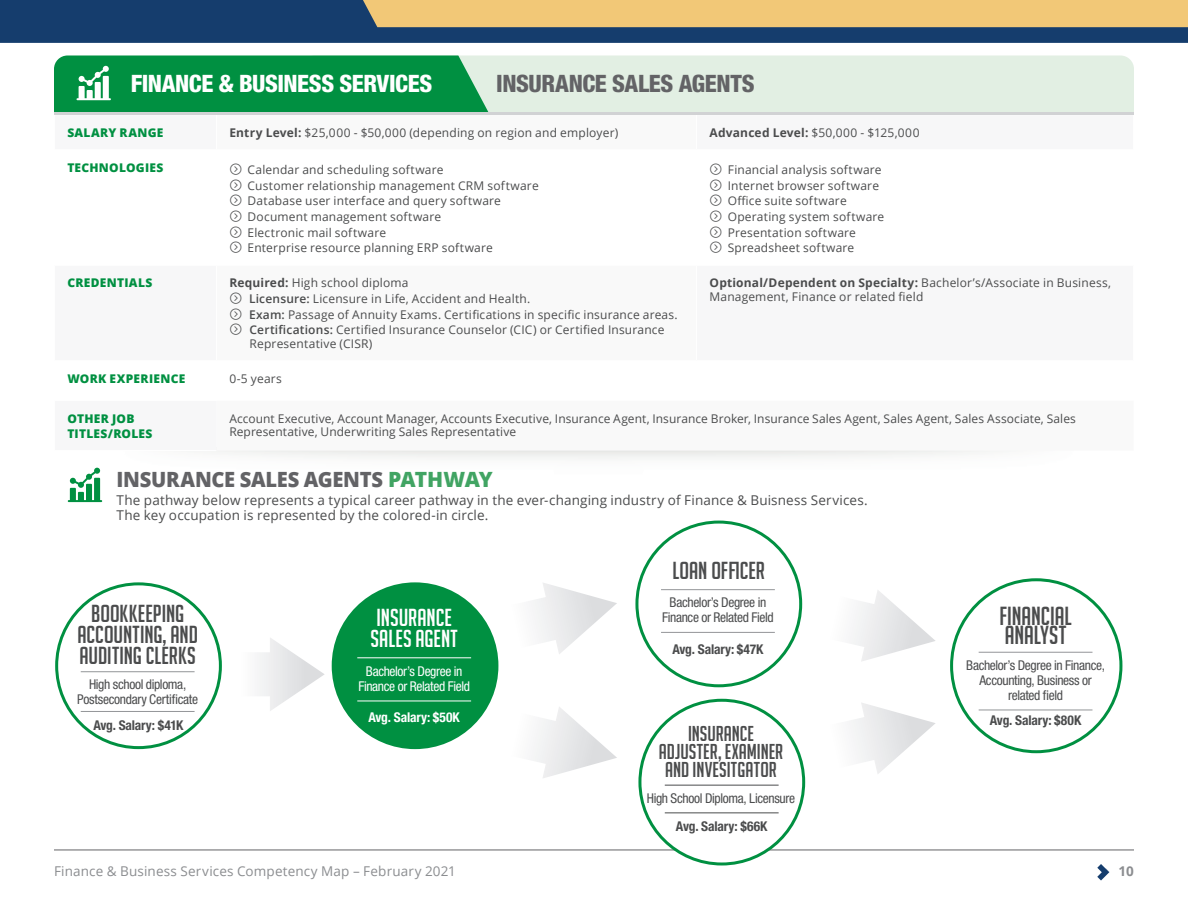
<style>
.page{position:relative;width:1188px;height:918px;background:#fff}
.page>*{position:absolute;margin:0;border:0;box-sizing:border-box;transform-origin:0 0}
.t1{font:25.5px/19.5px "Big Noodle Titling";letter-spacing:-.005em;color:#4b4c4d}
.t2{font:24px/21px "Big Noodle Titling";color:#4b4c4d;text-align:center}
.t3{font:800 condensed 24px "Helvetica Neue LT Std";letter-spacing:-.02em;color:#fff}
.t4{font:800 condensed 24px "Helvetica Neue LT Std";letter-spacing:-.015em;color:#636366}
.t5{font:24px/21px "Big Noodle Titling";color:#fff}
.t6{font:21px/18px "Big Noodle Titling";color:#4b4c4d;text-align:center}
.t7{font:800 21px "Open Sans";letter-spacing:-.015em;color:#636366;scale:.96 1}
.t8{font:condensed 13.5px/15px "Helvetica Neue LT Std";letter-spacing:-.025em;color:#4b4c4d;text-align:center}
.t9{font:13.5px/15px "Open Sans";letter-spacing:.01em;color:#4b4c4d}
.t10{font:700 condensed 13.5px "Helvetica Neue LT Std";letter-spacing:-.015em;color:#4b4c4d}
.t11{font:13.5px "Open Sans";letter-spacing:.01em;color:#8b8d90}
.t12{font:condensed 13.5px/15px "Helvetica Neue LT Std";letter-spacing:-.025em;color:#fff;text-align:center}
.t13{font:700 condensed 13.5px "Helvetica Neue LT Std";letter-spacing:-.015em;color:#fff}
.t14{font:700 13.5px "Open Sans";color:#8b8d90}
.t15{font:12px/13.5px "Open Sans";letter-spacing:.015em;color:#4b4c4d}
.t16{font:800 12px/15px "Open Sans";letter-spacing:.02em;color:#009041}
.t17{font:12px "Open Sans";letter-spacing:.04em;color:#4b4c4d}
.s1{font-weight:700}
.s2{font-weight:600}
.s3{color:#41a463}
</style>
<div class="page">
<svg style="left:1097px;top:864px;width:12px;height:17px"></svg>
<hr style="left:54px;top:850px;width:1080px;height:1px;background:#636366">
<svg style="left:0;top:0;width:1188px;height:43px;background:#173e6d"></svg>
<svg style="left:247px;top:0;width:941px;height:27px;background:#d5b575"></svg>
<svg style="left:216px;top:448px;width:918px;height:3px"></svg>
<hr style="left:54px;top:112px;width:1080px;height:3px;background:#d1d2d4">
<div style="left:488px;top:56px;width:646px;height:56px;background:#e2efe3"></div>
<svg style="left:54px;top:55px;width:434px;height:57px;background:#0f964c"></svg>
<svg style="left:68px;top:468px;width:34px;height:34px"></svg>
<svg style="left:259px;top:638px;width:66px;height:73px"></svg>
<svg style="left:495px;top:583px;width:122px;height:72px"></svg>
<svg style="left:851px;top:703px;width:84px;height:71px"></svg>
<svg style="left:533px;top:707px;width:84px;height:71px"></svg>
<svg style="left:851px;top:590px;width:84px;height:71px"></svg>
<hr style="left:81px;top:671px;width:114px;height:1px;background:#939598">
<hr style="left:81px;top:711px;width:114px;height:1px;background:#939598">
<div style="left:333px;top:584px;width:164px;height:164px;background:#009041;border-radius:50%"></div>
<hr style="left:357px;top:658px;width:114px;height:1px;background:#fff">
<hr style="left:357px;top:701px;width:114px;height:1px;background:#fff">
<hr style="left:661px;top:589px;width:114px;height:1px;background:#939598">
<hr style="left:661px;top:632px;width:114px;height:1px;background:#939598">
<hr style="left:979px;top:652px;width:113px;height:1px;background:#939598">
<hr style="left:979px;top:710px;width:113px;height:1px;background:#939598">
<div style="left:640px;top:700px;width:164px;height:164px;background:#fff;border-radius:50%"></div>
<hr style="left:665px;top:785px;width:114px;height:1px;background:#4b4c4d">
<hr style="left:665px;top:813px;width:114px;height:1px;background:#4b4c4d">
<p class="t3" style="left:131px;top:69px;width:303px">FINANCE &amp; BUSINESS SERVICES</p>
<p class="t4" style="left:496px;top:69px;width:260px">INSURANCE SALES AGENTS</p>
<p class="t16" style="left:67px;top:124px;width:98px">SALARY RANGE</p>
<p class="t15" style="left:229px;top:125px;width:390px"><span class="s1">Entry Level:</span> $25,000 - $50,000 (depending on region and employer)</p>
<p class="t17" style="left:710px;top:124px;width:211px"><span class="s1">Advanced Level:</span> $50,000 - $125,000</p>
<p class="t16" style="left:67px;top:159px;width:98px">TECHNOLOGIES</p>
<p class="t15" style="left:248px;top:163px;width:197px">Calendar and scheduling software</p>
<p class="t15" style="left:248px;top:178px;width:293px">Customer relationship management CRM software</p>
<p class="t15" style="left:248px;top:194px;width:255px">Database user interface and query software</p>
<p class="t15" style="left:248px;top:210px;width:195px">Document management software</p>
<p class="t15" style="left:248px;top:225px;width:140px">Electronic mail software</p>
<p class="t15" style="left:248px;top:241px;width:247px">Enterprise resource planning ERP software</p>
<p class="t15" style="left:728px;top:163px;width:155px">Financial analysis software</p>
<p class="t15" style="left:728px;top:178px;width:153px">Internet browser software</p>
<p class="t15" style="left:728px;top:194px;width:120px">Office suite software</p>
<p class="t15" style="left:728px;top:210px;width:158px">Operating system software</p>
<p class="t15" style="left:728px;top:225px;width:130px">Presentation software</p>
<p class="t15" style="left:728px;top:241px;width:128px">Spreadsheet software</p>
<p class="t16" style="left:67px;top:275px;width:86px">CREDENTIALS</p>
<p class="t15" style="left:229px;top:276px;width:181px"><span class="s1">Required:</span> High school diploma</p>
<p class="t15" style="left:249px;top:292px;width:283px"><span class="s2">Licensure:</span> Licensure in Life, Accident and Health.</p>
<p class="t15" style="left:249px;top:307px;width:430px"><span class="s2">Exam:</span> Passage of Annuity Exams. Certifications in specific insurance areas.</p>
<p class="t15" style="left:250px;top:323px;width:416px"><span class="s2">Certifications:</span> Certified Insurance Counselor (CIC) or Certified Insurance<br>Representative (CISR)</p>
<p class="t15" style="left:710px;top:276px;width:403px"><span class="s1">Optional/Dependent on Specialty:</span> Bachelor’s/Associate in Business,<br>Management, Finance or related field</p>
<p class="t16" style="left:67px;top:370px;width:119px">WORK EXPERIENCE</p>
<p class="t15" style="left:229px;top:372px;width:54px">0-5 years</p>
<p class="t16" style="left:67px;top:410px;width:87px">OTHER JOB<br>TITLES/ROLES</p>
<p class="t15" style="left:229px;top:411px;width:848px">Account Executive, Account Manager, Accounts Executive, Insurance Agent, Insurance Broker, Insurance Sales Agent, Sales Agent, Sales Associate, Sales<br>Representative, Underwriting Sales Representative</p>
<p class="t7" style="left:117px;top:464px;width:393px">INSURANCE SALES AGENTS <span class="s3">PATHWAY</span></p>
<p class="t9" style="left:117px;top:493px;width:753px">The pathway below represents a typical career pathway in the ever-changing industry of Finance &amp; Buisness Services.<br>The key occupation is represented by the colored-in circle.</p>
<p class="t2" style="left:77px;top:603px;width:122px">BOOKKEEPING<br>ACCOUNTING, AND<br>AUDITING CLERKS</p>
<p class="t8" style="left:77px;top:677px;width:122px">High school diploma,<br>Postsecondary Certificate</p>
<p class="t10" style="left:93px;top:717px;width:92px">Avg. Salary: $41K</p>
<p class="t5" style="left:371px;top:607px;width:89px">INSURANCE<br>SALES AGENT</p>
<p class="t12" style="left:358px;top:663px;width:113px">Bachelor’s Degree in<br>Finance or Related Field</p>
<p class="t13" style="left:369px;top:709px;width:93px">Avg. Salary: $50K</p>
<p class="t2" style="left:672px;top:560px;width:94px">LOAN OFFICER</p>
<p class="t8" style="left:662px;top:595px;width:113px">Bachelor’s Degree in<br>Finance or Related Field</p>
<p class="t10" style="left:673px;top:641px;width:92px">Avg. Salary: $47K</p>
<p class="t6" style="left:659px;top:725px;width:126px">INSURANCE<br>ADJUSTER, EXAMINER<br>AND INVESITGATOR</p>
<p class="t8" style="left:647px;top:790px;width:150px">High School Diploma, Licensure</p>
<p class="t10" style="left:676px;top:818px;width:93px">Avg. Salary: $66K</p>
<p class="t1" style="left:999px;top:606px;width:74px">FINANCIAL<br>ANALYST</p>
<p class="t8" style="left:966px;top:657px;width:140px">Bachelor’s Degree in Finance,<br>Accounting, Business or related field</p>
<p class="t10" style="left:990px;top:712px;width:93px">Avg. Salary: $80K</p>
<p class="t11" style="left:54px;top:862px;width:404px">Finance &amp; Business Services Competency Map – February 2021</p>
<p class="t14" style="left:1119px;top:861px;width:17px">10</p>
</div>
